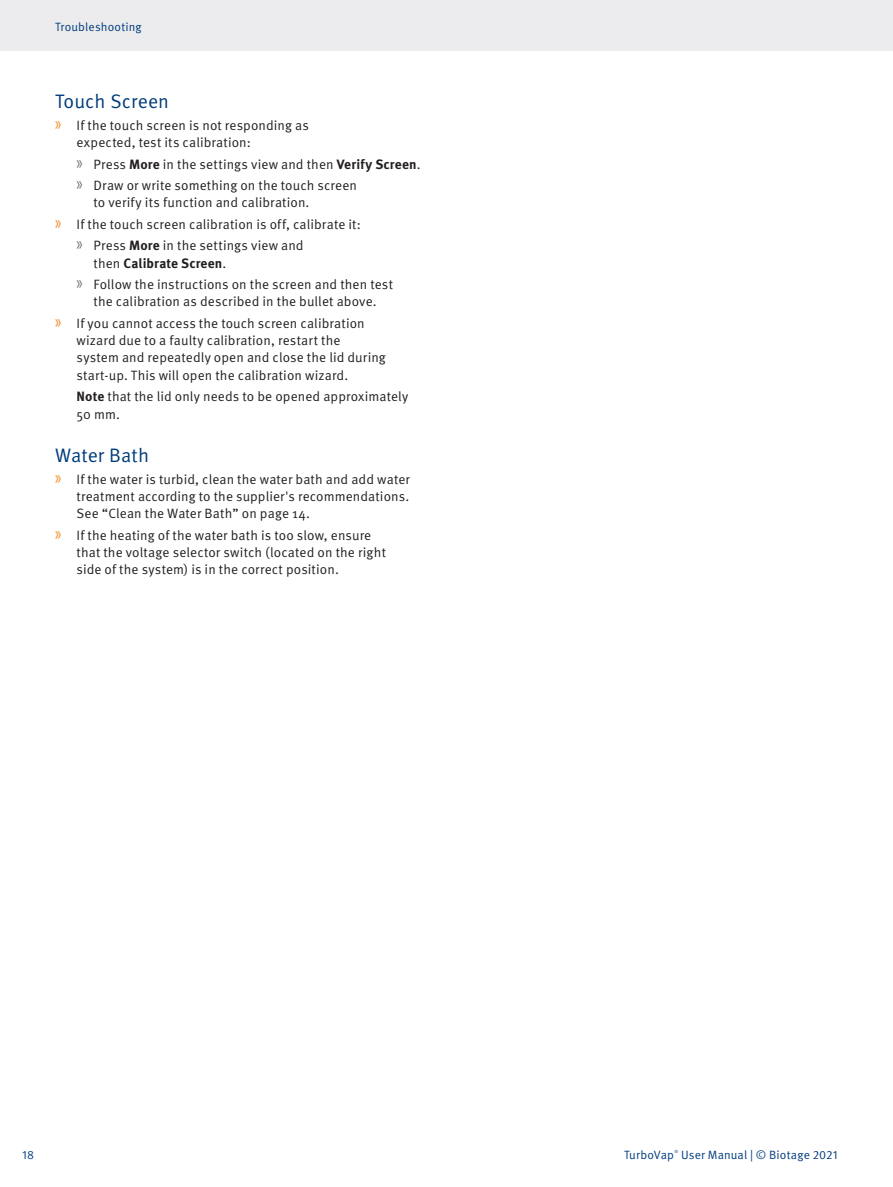
<style>
.page{position:relative;width:893px;height:1187px;background:#fff}
.page>*{position:absolute;margin:0;border:0;box-sizing:border-box;transform-origin:0 0}
.t1{font:19.5px "Meta OT Norm";letter-spacing:.005em;color:#013c7b}
.t2{font:13.5px/17.2px "Meta OT Norm";letter-spacing:.005em;color:#231f20}
.t3{font:700 13.5px "Meta OT";letter-spacing:.01em;color:#231f20}
.t4{font:12px "Meta OT Norm";letter-spacing:.01em;color:#013c7b}
.t5{font:4.35px "Meta OT Norm";color:#013c7b}
.s1{font-family:"Myriad Pro";font-size:20.25px;color:#f58520}
.s2{font-family:"Myriad Pro";font-size:20.25px;color:#6c6d70}
.s3{font-family:"Meta OT";font-weight:700}
.s4{font-family:"Meta OT Norm";font-weight:400}
</style>
<div class="page">
<div style="left:0;top:0;width:893px;height:51px;background:#ececee"></div>
<p class="t4" style="left:55px;top:20px;width:88px">Troubleshooting</p>
<h1 class="t1" style="left:55px;top:90px;width:115px">Touch Screen</h1>
<p class="t2" style="left:77px;top:117px;width:234px;text-indent:-21px"><span class="s1">»</span> If the touch screen is not responding as expected, test its calibration:</p>
<p class="t2" style="left:77px;top:153px;width:346px;line-height:21.5px"><span class="s2">»</span> Press <span class="s3">More</span> in the settings view and then <span class="s3">Verify Screen</span>. <span class="s2">»</span> Draw or write something on the touch screen</p>
<p class="t2" style="left:94px;top:194px;width:217px">to verify its function and calibration.</p>
<p class="t2" style="left:55px;top:216px;width:307px"><span class="s1">»</span> If the touch screen calibration is off, calibrate it:</p>
<p class="t2" style="left:77px;top:237px;width:229px"><span class="s2">»</span> Press <span class="s3">More</span> in the settings view and</p>
<p class="t3" style="left:94px;top:255px;width:134px"><span class="s4">then</span> Calibrate Screen<span class="s4">.</span></p>
<p class="t2" style="left:77px;top:276px;width:318px;text-align:center"><span class="s2">»</span> Follow the instructions on the screen and then test the calibration as described in the bullet above.</p>
<p class="t2" style="left:77px;top:315px;width:311px;text-indent:-21px"><span class="s1">»</span> If you cannot access the touch screen calibration wizard due to a faulty calibration, restart the system and repeatedly open and close the lid during start-up. This will open the calibration wizard.</p>
<p class="t2" style="left:77px;top:388px;width:333px"><span class="s3">Note</span> that the lid only needs to be opened approximately<br>50 mm.</p>
<h1 class="t1" style="left:55px;top:444px;width:95px">Water Bath</h1>
<p class="t2" style="left:77px;top:471px;width:335px;text-align:justify;text-indent:-21px"><span class="s1">»</span> If the water is turbid, clean the water bath and add water treatment according to the supplier's recommendations.<br>See “Clean the Water Bath” on page 14.</p>
<p class="t2" style="left:77px;top:527px;width:311px;text-indent:-21px"><span class="s1">»</span> If the heating of the water bath is too slow, ensure that the voltage selector switch (located on the right side of the system) is in the correct position.</p>
<p class="t4" style="left:22px;top:1148px;width:13px">18</p>
<p class="t4" style="left:624px;top:1148px;width:52px">TurboVap</p>
<p class="t5" style="left:674px;top:1149px;width:5px">®</p>
<p class="t4" style="left:681px;top:1148px;width:158px">User Manual | © Biotage 2021</p>
</div>
